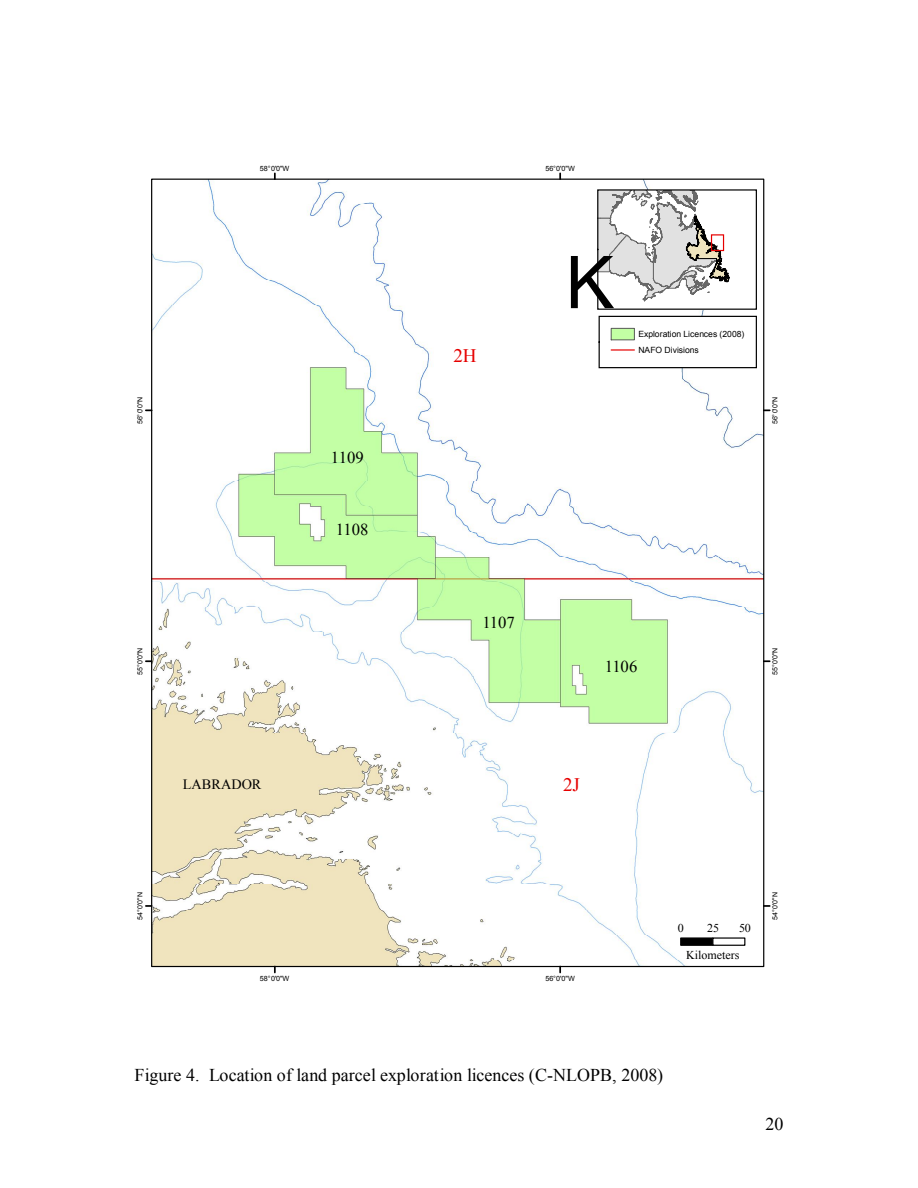
<style>
.page{position:relative;width:918px;height:1188px;background:#fff}
.page>*{position:absolute;margin:0;border:0;box-sizing:border-box;transform-origin:0 0}
.t1{font:72.9px "Arial";color:#000}
.t2{font:19.05px "Times New Roman";color:#e60000}
.t3{font:18px "Times New Roman";color:#000}
.t4{font:16.65px "Times New Roman";letter-spacing:-.005em;color:#000}
.t5{font:14.25px "Times New Roman";letter-spacing:.01em;color:#000}
.t6{font:12px "Times New Roman";letter-spacing:-.005em;color:#000}
.t7{font:8.55px/15.9px "Arial";letter-spacing:-.01em;color:#000}
.t8{font:7.2px "Arial";letter-spacing:-.005em;color:#000}
.t9{font:7.05px "Arial";letter-spacing:.005em;color:#000}
</style>
<div class="page">
<img style="left:153px;top:181px;width:609px;height:784px">
<svg style="left:559px;top:967px;width:2px;height:6px"></svg>
<svg style="left:559px;top:173px;width:2px;height:6px"></svg>
<svg style="left:274px;top:967px;width:2px;height:6px"></svg>
<svg style="left:274px;top:173px;width:2px;height:6px"></svg>
<svg style="left:146px;top:409px;width:6px;height:2px"></svg>
<svg style="left:764px;top:409px;width:6px;height:2px"></svg>
<svg style="left:146px;top:660px;width:6px;height:2px"></svg>
<svg style="left:764px;top:660px;width:6px;height:2px"></svg>
<svg style="left:146px;top:905px;width:6px;height:2px"></svg>
<svg style="left:764px;top:905px;width:6px;height:2px"></svg>
<div style="left:680px;top:937px;width:33px;height:9px;background:#000;border:1px solid #000"></div>
<div style="left:712px;top:937px;width:33px;height:9px;background:#fff;border:1px solid #000"></div>
<svg style="left:597px;top:189px;width:161px;height:180px"></svg>
<p class="t8" style="left:260px;top:163px;width:31px">58°0'0"W</p>
<p class="t2" style="left:454px;top:343px;width:25px">2H</p>
<p class="t8" style="left:545px;top:163px;width:31px">56°0'0"W</p>
<p class="t1" style="left:566px;top:235px;width:50px">K</p>
<p class="t7" style="left:639px;top:326px;width:107px">Exploration Licences (2008)<br>NAFO Divisions</p>
<p class="t9" style="left:135px;top:424px;width:29px;rotate:-90deg">56°0'0"N</p>
<p class="t9" style="left:771px;top:424px;width:29px;rotate:-90deg">56°0'0"N</p>
<p class="t4" style="left:331px;top:446px;width:34px">1109</p>
<p class="t4" style="left:336px;top:518px;width:34px">1108</p>
<p class="t4" style="left:482px;top:611px;width:34px">1107</p>
<p class="t9" style="left:135px;top:675px;width:29px;rotate:-90deg">55°0'0"N</p>
<p class="t9" style="left:771px;top:675px;width:29px;rotate:-90deg">55°0'0"N</p>
<p class="t4" style="left:605px;top:655px;width:34px">1106</p>
<p class="t5" style="left:183px;top:775px;width:80px">LABRADOR</p>
<p class="t2" style="left:563px;top:772px;width:18px">2J</p>
<p class="t9" style="left:135px;top:920px;width:29px;rotate:-90deg">54°0'0"N</p>
<p class="t9" style="left:771px;top:920px;width:29px;rotate:-90deg">54°0'0"N</p>
<p class="t8" style="left:260px;top:973px;width:31px">58°0'0"W</p>
<p class="t8" style="left:545px;top:973px;width:31px">56°0'0"W</p>
<p class="t6" style="left:678px;top:920px;width:8px">0</p>
<p class="t6" style="left:707px;top:920px;width:14px">25</p>
<p class="t6" style="left:739px;top:920px;width:13px">50</p>
<p class="t6" style="left:686px;top:947px;width:55px">Kilometers</p>
<p class="t3" style="left:135px;top:1063px;width:530px">Figure 4. Location of land parcel exploration licences (C-NLOPB, 2008)</p>
<p class="t3" style="left:765px;top:1112px;width:19px">20</p>
</div>
